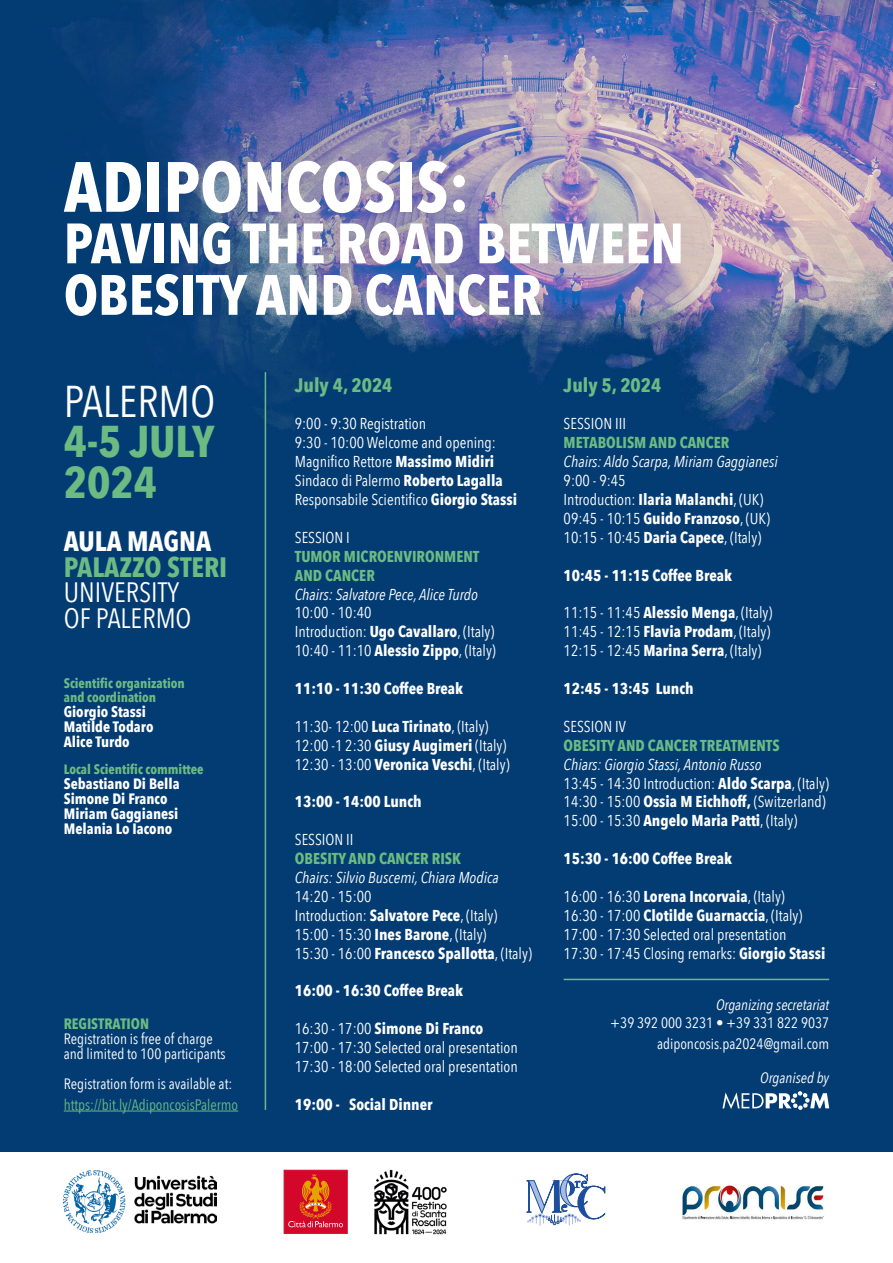
<style>
.page{position:relative;width:893px;height:1263px;background:#fff}
.page>*{position:absolute;margin:0;border:0;box-sizing:border-box;transform-origin:0 0}
.t1{font:700 70.2px "Avenir Next Condensed";color:#fff}
.t2{font:700 56.25px/51.4px "Avenir Next Condensed";color:#fff}
.t3{font:700 44.4px/40.7px "Avenir Next Condensed";color:#6cbb83}
.t4{font:44.4px "Avenir Next Condensed";color:#fff}
.t5{font:28.05px/25.7px "Avenir Next Condensed";color:#fff}
.t6{font:700 28.05px "Avenir Next Condensed";color:#6cbb83}
.t7{font:700 28.05px "Avenir Next Condensed";color:#fff}
.t8{font:700 19.5px "Avenir Next Condensed";color:#6cbb83}
.t9{font:15.75px/18.9px "Avenir Next Condensed";color:#fff}
.t10{font:700 15.75px "Avenir Next Condensed";color:#fff}
.t11{font:italic 15.75px "Avenir Next Condensed";color:#fff}
.t12{font:700 15.75px/18.9px "Avenir Next Condensed";color:#6cbb83}
.t13{font:15px/15px "Avenir Next Condensed";color:#fff}
.t14{font:700 15px/15px "Avenir Next Condensed";color:#fff}
.t15{font:15px "Avenir Next Condensed";color:#6cbb83}
.t16{font:italic 15px "Avenir Next Condensed";color:#fff}
.t17{font:700 15px "Avenir Next Condensed";color:#6cbb83}
.t18{font:700 13.5px/13.5px "Avenir Next Condensed";color:#6cbb83}
.s1{font-weight:700}
.s2{font-style:italic}
</style>
<div class="page">
<img style="left:0;top:0;width:893px;height:1152px">
<hr style="left:64px;top:1111px;width:174px;height:1px;background:#6cbb83">
<hr style="left:564px;top:979px;width:265px;height:1px;background:#6cbb83">
<hr style="left:265px;top:372px;width:1px;height:738px;background:#6cbb83">
<img style="left:64px;top:1171px;width:152px;height:61px">
<svg style="left:526px;top:1173px;width:80px;height:53px"></svg>
<img style="left:682px;top:1185px;width:142px;height:35px">
<div style="left:284px;top:1170px;width:63px;height:63px;background:#d3072a;border:1px solid #d3072a"></div>
<svg style="left:288px;top:1174px;width:55px;height:53px"></svg>
<img style="left:374px;top:1169px;width:73px;height:66px">
<svg style="left:722px;top:1091px;width:107px;height:19px"></svg>
<h1 class="t1" style="left:64px;top:144px;width:407px">ADIPONCOSIS:</h1>
<h2 class="t2" style="left:64px;top:217px;width:622px">PAVING THE ROAD BETWEEN<br>OBESITY AND CANCER</h2>
<h3 class="t4" style="left:64px;top:363px;width:153px">PALERMO</h3>
<h3 class="t3" style="left:64px;top:421px;width:152px">4-5 JULY<br>2024</h3>
<h3 class="t7" style="left:64px;top:524px;width:149px">AULA MAGNA</h3>
<h3 class="t6" style="left:64px;top:550px;width:165px">PALAZZO STERI</h3>
<h3 class="t5" style="left:64px;top:578px;width:129px">UNIVERSITY<br>OF PALERMO</h3>
<p class="t18" style="left:64px;top:677px;width:122px">Scientific organization and coordination</p>
<p class="t14" style="left:64px;top:704px;width:91px">Giorgio Stassi<br>Matilde Todaro<br>Alice Turdo</p>
<p class="t18" style="left:64px;top:762px;width:141px">Local Scientific committee</p>
<p class="t14" style="left:64px;top:776px;width:118px">Sebastiano Di Bella<br>Simone Di Franco<br>Miriam Gaggianesi<br>Melania Lo Iacono</p>
<p class="t17" style="left:64px;top:1014px;width:87px">REGISTRATION</p>
<p class="t13" style="left:64px;top:1030px;width:163px">Registration is free of charge and limited to 100 participants</p>
<p class="t13" style="left:64px;top:1075px;width:170px">Registration form is available at:</p>
<p class="t15" style="left:64px;top:1092px;width:176px">https://bit.ly/AdiponcosisPalermo</p>
<p class="t8" style="left:295px;top:373px;width:99px">July 4, 2024</p>
<p class="t9" style="left:295px;top:414px;width:224px">9:00 - 9:30 Registration<br>9:30 - 10:00 Welcome and opening:<br>Magnifico Rettore <span class="s1">Massimo Midiri </span>Sindaco di Palermo <span class="s1">Roberto Lagalla </span>Responsabile Scientifico <span class="s1">Giorgio Stassi</span></p>
<p class="t9" style="left:295px;top:527px;width:57px">SESSION I</p>
<p class="t12" style="left:295px;top:547px;width:186px">TUMOR MICROENVIRONMENT<br>AND CANCER</p>
<p class="t11" style="left:295px;top:584px;width:185px">Chairs: Salvatore Pece, Alice Turdo</p>
<p class="t9" style="left:295px;top:603px;width:203px">10:00 - 10:40<br>Introduction: <span class="s1">Ugo Cavallaro</span>, (Italy)<br>10:40 - 11:10 <span class="s1">Alessio Zippo</span>, (Italy)</p>
<p class="t10" style="left:295px;top:679px;width:170px">11:10 - 11:30 Coffee Break</p>
<p class="t9" style="left:295px;top:716px;width:216px">11:30- 12:00 <span class="s1">Luca Tirinato</span>, (Italy)<br>12:00 -1 2:30 <span class="s1">Giusy Augimeri</span> (Italy)<br>12:30 - 13:00 <span class="s1">Veronica Veschi</span>, (Italy)</p>
<p class="t10" style="left:295px;top:792px;width:128px">13:00 - 14:00 Lunch</p>
<p class="t9" style="left:295px;top:829px;width:60px">SESSION II</p>
<p class="t12" style="left:295px;top:849px;width:168px">OBESITY AND CANCER RISK</p>
<p class="t11" style="left:295px;top:868px;width:205px">Chairs: Silvio Buscemi, Chiara Modica</p>
<p class="t9" style="left:295px;top:886px;width:239px">14:20 - 15:00<br>Introduction: <span class="s1">Salvatore Pece</span>, (Italy)<br>15:00 - 15:30 <span class="s1">Ines Barone</span>, (Italy)<br>15:30 - 16:00 <span class="s1">Francesco Spallotta</span>, (Italy)</p>
<p class="t10" style="left:295px;top:981px;width:170px">16:00 - 16:30 Coffee Break</p>
<p class="t9" style="left:295px;top:1018px;width:225px">16:30 - 17:00 <span class="s1">Simone Di Franco<br></span>17:00 - 17:30 Selected oral presentation<br>17:30 - 18:00 Selected oral presentation</p>
<p class="t10" style="left:295px;top:1095px;width:139px">19:00 - Social Dinner</p>
<p class="t8" style="left:564px;top:373px;width:99px">July 5, 2024</p>
<p class="t9" style="left:564px;top:414px;width:64px">SESSION III</p>
<p class="t12" style="left:564px;top:433px;width:167px">METABOLISM AND CANCER</p>
<p class="t11" style="left:564px;top:452px;width:216px">Chairs: Aldo Scarpa, Miriam Gaggianesi</p>
<p class="t9" style="left:564px;top:470px;width:208px">9:00 - 9:45<br>Introduction: <span class="s1">Ilaria Malanchi</span>, (UK)<br>09:45 - 10:15 <span class="s1">Guido Franzoso</span>, (UK)<br>10:15 - 10:45 <span class="s1">Daria Capece</span>, (Italy)</p>
<p class="t10" style="left:564px;top:565px;width:170px">10:45 - 11:15 Coffee Break</p>
<p class="t9" style="left:564px;top:603px;width:210px">11:15 - 11:45 <span class="s1">Alessio Menga</span>, (Italy)<br>11:45 - 12:15 <span class="s1">Flavia Prodam</span>, (Italy)<br>12:15 - 12:45 <span class="s1">Marina Serra</span>, (Italy)</p>
<p class="t10" style="left:564px;top:679px;width:131px">12:45 - 13:45 Lunch</p>
<p class="t9" style="left:564px;top:716px;width:64px">SESSION IV</p>
<p class="t12" style="left:564px;top:736px;width:218px">OBESITY AND CANCER TREATMENTS</p>
<p class="t9" style="left:564px;top:754px;width:267px"><span class="s2">Chiars: Giorgio Stassi, Antonio Russo<br></span>13:45 - 14:30 Introduction: <span class="s1">Aldo Scarpa</span>, (Italy)<br>14:30 - 15:00 <span class="s1">Ossia M Eichhoff,</span> (Switzerland)<br>15:00 - 15:30 <span class="s1">Angelo Maria Patti</span>, (Italy)</p>
<p class="t10" style="left:564px;top:849px;width:170px">15:30 - 16:00 Coffee Break</p>
<p class="t9" style="left:564px;top:886px;width:263px">16:00 - 16:30 <span class="s1">Lorena Incorvaia</span>, (Italy)<br>16:30 - 17:00 <span class="s1">Clotilde Guarnaccia</span>, (Italy)<br>17:00 - 17:30 Selected oral presentation<br>17:30 - 17:45 Closing remarks: <span class="s1">Giorgio Stassi</span></p>
<p class="t16" style="left:716px;top:995px;width:115px">Organizing secretariat</p>
<p class="t13" style="left:610px;top:1011px;width:220px;line-height:21px;text-align:right">+39 392 000 3231 • +39 331 822 9037 adiponcosis.pa2024@gmail.com</p>
<p class="t16" style="left:760px;top:1068px;width:70px">Organised by</p>
</div>
